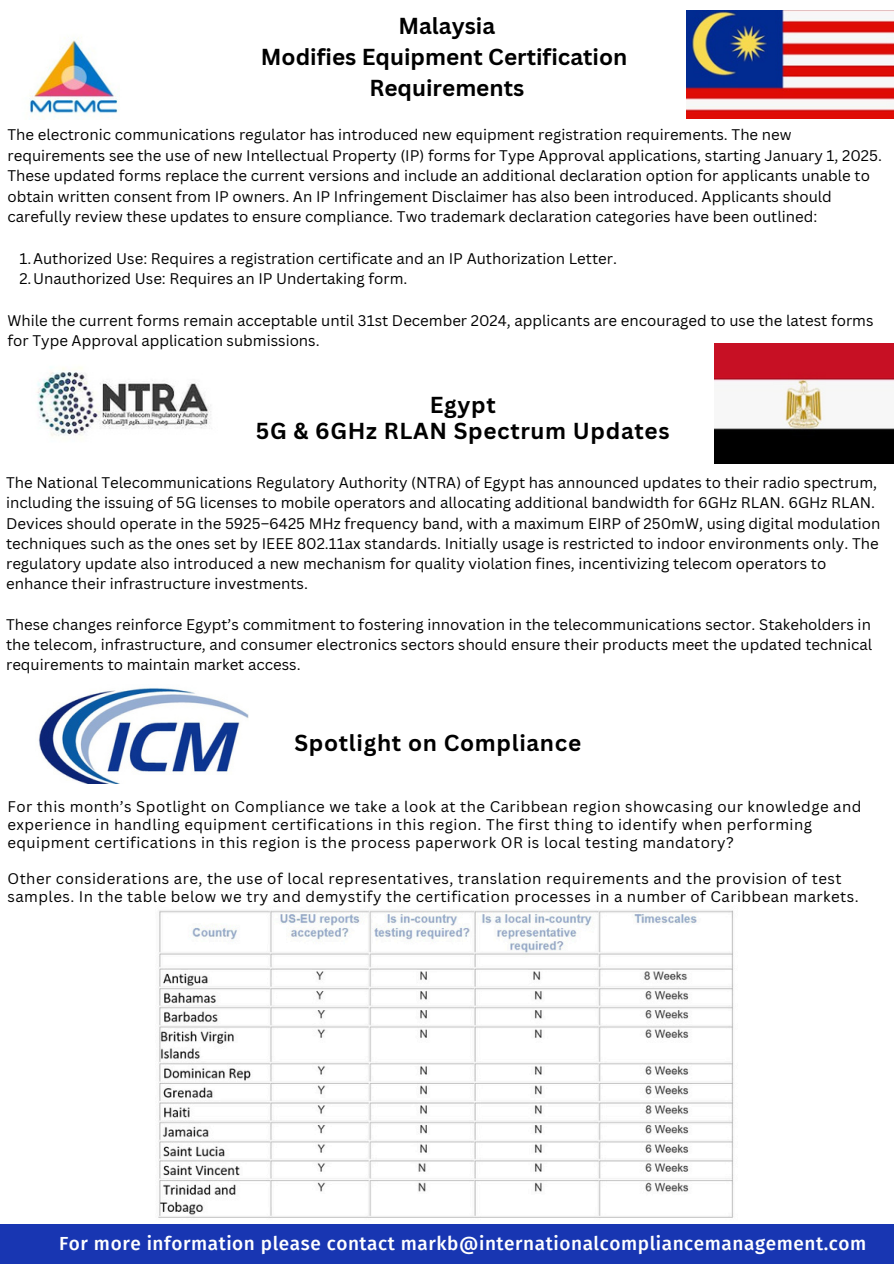
<style>
.page{position:relative;width:894px;height:1264px;background:#fff}
.page>*{position:absolute;margin:0;border:0;box-sizing:border-box;transform-origin:0 0}
.t1{font:700 22.5px/25.8px "Canva Sans";letter-spacing:.03em;color:#000;text-align:center}
.t2{font:700 22.5px/31.2px "Canva Sans";color:#000;text-align:center}
.t3{font:500 18.9px "Fira Sans";letter-spacing:.03em;color:#fff}
.t4{font:15px/20.2px "Canva Sans";color:#000}
.t5{font:15px/18px "Canva Sans";letter-spacing:.03em;color:#000}
</style>
<div class="page">
<img style="left:38px;top:688px;width:210px;height:95px">
<div style="left:0;top:1223px;width:893px;height:40px;background:#1836b2"></div>
<img style="left:29px;top:37px;width:91px;height:83px">
<img style="left:686px;top:11px;width:207px;height:108px">
<img style="left:37px;top:367px;width:174px;height:69px">
<img style="left:714px;top:344px;width:179px;height:119px">
<img style="left:158px;top:910px;width:576px;height:308px">
<p class="t2" style="left:261px;top:9px;width:368px">Malaysia<br>Modifies Equipment Certification<br>Requirements</p>
<p class="t4" style="left:7px;top:124px;width:875px;line-height:20.7px">The electronic communications regulator has introduced new equipment registration requirements. The new requirements see the use of new Intellectual Property (IP) forms for Type Approval applications, starting January 1, 2025.<br>These updated forms replace the current versions and include an additional declaration option for applicants unable to obtain written consent from IP owners. An IP Infringement Disclaimer has also been introduced. Applicants should carefully review these updates to ensure compliance. Two trademark declaration categories have been outlined:</p>
<p class="t4" style="left:20px;top:248px;width:598px">1.Authorized Use: Requires a registration certificate and an IP Authorization Letter.</p>
<p class="t4" style="left:19px;top:268px;width:389px">2.Unauthorized Use: Requires an IP Undertaking form.</p>
<p class="t4" style="left:7px;top:309px;width:867px;line-height:20.7px">While the current forms remain acceptable until 31st December 2024, applicants are encouraged to use the latest forms for Type Approval application submissions.</p>
<p class="t1" style="left:256px;top:391px;width:415px">Egypt<br>5G &amp; 6GHz RLAN Spectrum Updates</p>
<p class="t4" style="left:6px;top:472px;width:875px">The National Telecommunications Regulatory Authority (NTRA) of Egypt has announced updates to their radio spectrum, including the issuing of 5G licenses to mobile operators and allocating additional bandwidth for 6GHz RLAN. 6GHz RLAN.<br>Devices should operate in the 5925–6425 MHz frequency band, with a maximum EIRP of 250mW, using digital modulation techniques such as the ones set by IEEE 802.11ax standards. Initially usage is restricted to indoor environments only. The regulatory update also introduced a new mechanism for quality violation fines, incentivizing telecom operators to enhance their infrastructure investments.</p>
<h1 class="t4" style="left:6px;top:614px;width:867px;text-align:justify">These changes reinforce Egypt’s commitment to fostering innovation in the telecommunications sector. Stakeholders in the telecom, infrastructure, and consumer electronics sectors should ensure their products meet the updated technical requirements to maintain market access.</h1>
<p class="t1" style="left:294px;top:729px;width:288px">Spotlight on Compliance</p>
<h1 class="t5" style="left:7px;top:797px;width:855px">For this month’s Spotlight on Compliance we take a look at the Caribbean region showcasing our knowledge and experience in handling equipment certifications in this region. The first thing to identify when performing equipment certifications in this region is the process paperwork OR is local testing mandatory?</h1>
<p class="t5" style="left:7px;top:869px;width:852px">Other considerations are, the use of local representatives, translation requirements and the provision of test samples. In the table below we try and demystify the certification processes in a number of Caribbean markets.</p>
<p class="t3" style="left:59px;top:1231px;width:808px">For more information please contact markb@internationalcompliancemanagement.com</p>
</div>
